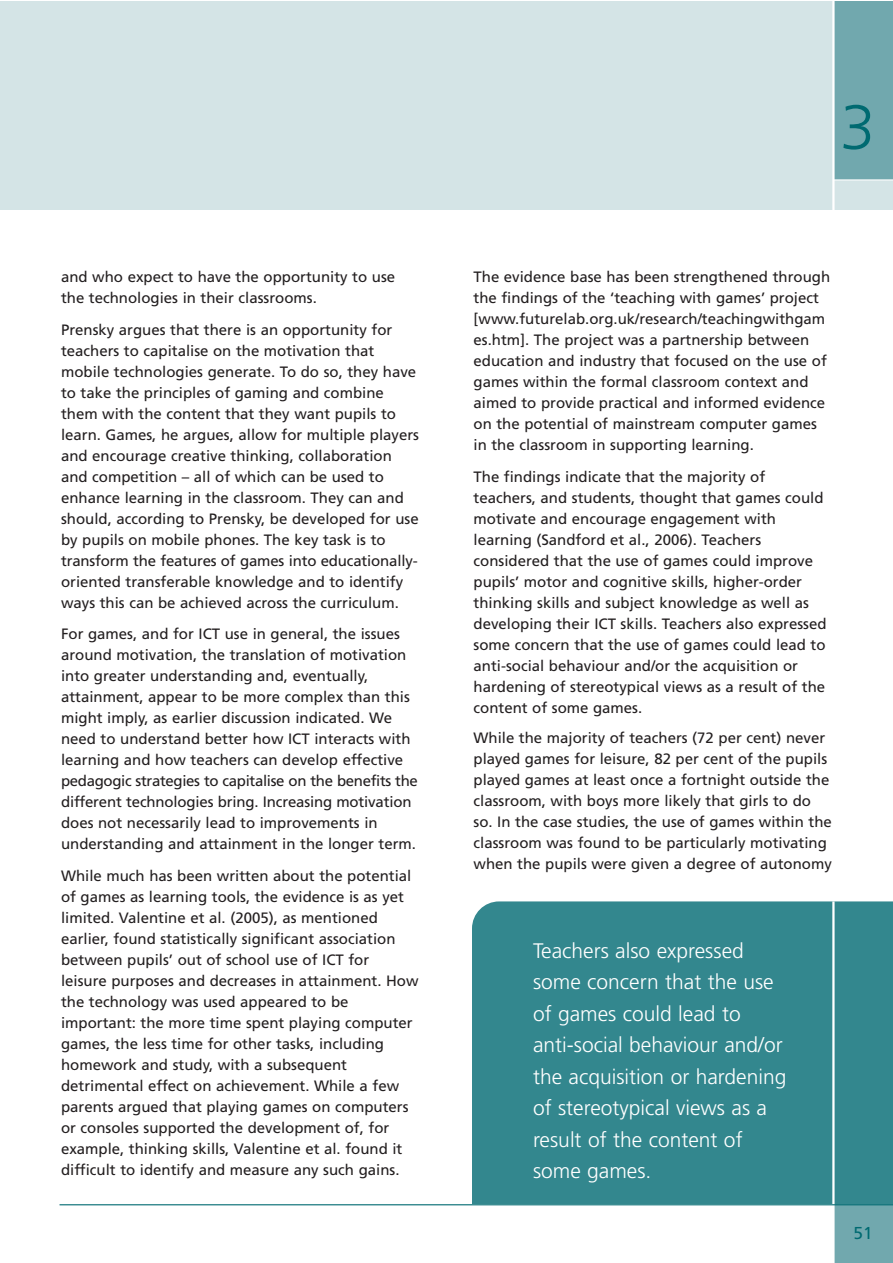
<style>
.page{position:relative;width:893px;height:1263px;background:#fff}
.page>*{position:absolute;margin:0;border:0;box-sizing:border-box;transform-origin:0 0}
.t1{font:300 63px "Frutiger";color:#006a71}
.t2{font:300 21px/31.5px "Frutiger";color:#fff}
.t3{font:17.25px "Frutiger";color:#006a71}
.t4{font:15px/21px "Frutiger";color:#231f20}
</style>
<div class="page">
<div style="left:472px;top:901px;width:420px;height:303px;background:#33878e"></div>
<div style="left:0;top:1px;width:892px;height:209px;background:#d4e4e6"></div>
<div style="left:833px;top:1px;width:59px;height:179px;background:#71a8ae"></div>
<hr style="left:832px;top:1px;width:3px;height:743px;background:#fff">
<hr style="left:833px;top:179px;width:59px;height:1px;background:#fff">
<div style="left:833px;top:1205px;width:59px;height:58px;background:#71a8ae"></div>
<hr style="left:832px;top:901px;width:3px;height:362px;background:#fff">
<hr style="left:60px;top:1204px;width:832px;height:1px;background:#006a71">
<p class="t4" style="left:61px;top:267px;width:336px">and who expect to have the opportunity to use the technologies in their classrooms.</p>
<p class="t4" style="left:61px;top:320px;width:359px">Prensky argues that there is an opportunity for teachers to capitalise on the motivation that mobile technologies generate. To do so, they have to take the principles of gaming and combine them with the content that they want pupils to learn. Games, he argues, allow for multiple players and encourage creative thinking, collaboration and competition – all of which can be used to enhance learning in the classroom. They can and should, according to Prensky, be developed for use by pupils on mobile phones. The key task is to transform the features of games into educationally&shy;oriented transferable knowledge and to identify ways this can be achieved across the curriculum.</p>
<p class="t4" style="left:61px;top:624px;width:358px">For games, and for ICT use in general, the issues around motivation, the translation of motivation into greater understanding and, eventually, attainment, appear to be more complex than this might imply, as earlier discussion indicated. We need to understand better how ICT interacts with learning and how teachers can develop effective pedagogic strategies to capitalise on the benefits the different technologies bring. Increasing motivation does not necessarily lead to improvements in understanding and attainment in the longer term.</p>
<p class="t4" style="left:61px;top:866px;width:359px">While much has been written about the potential of games as learning tools, the evidence is as yet limited. Valentine et al. (2005), as mentioned earlier, found statistically significant association between pupils’ out of school use of ICT for leisure purposes and decreases in attainment. How the technology was used appeared to be important: the more time spent playing computer games, the less time for other tasks, including homework and study, with a subsequent detrimental effect on achievement. While a few parents argued that playing games on computers or consoles supported the development of, for example, thinking skills, Valentine et al. found it difficult to identify and measure any such gains.</p>
<h1 class="t1" style="left:840px;top:102px;width:37px">3</h1>
<p class="t4" style="left:473px;top:267px;width:358px">The evidence base has been strengthened through the findings of the ‘teaching with games’ project [www.futurelab.org.uk/research/teachingwithgam es.htm]. The project was a partnership between education and industry that focused on the use of games within the formal classroom context and aimed to provide practical and informed evidence on the potential of mainstream computer games in the classroom in supporting learning.</p>
<p class="t4" style="left:473px;top:467px;width:355px">The findings indicate that the majority of teachers, and students, thought that games could motivate and encourage engagement with learning (Sandford et al., 2006). Teachers considered that the use of games could improve pupils’ motor and cognitive skills, higher-order thinking skills and subject knowledge as well as developing their ICT skills. Teachers also expressed some concern that the use of games could lead to anti-social behaviour and/or the acquisition or hardening of stereotypical views as a result of the content of some games.</p>
<p class="t4" style="left:473px;top:728px;width:360px">While the majority of teachers (72 per cent) never played games for leisure, 82 per cent of the pupils played games at least once a fortnight outside the classroom, with boys more likely that girls to do so. In the case studies, the use of games within the classroom was found to be particularly motivating when the pupils were given a degree of autonomy</p>
<h2 class="t2" style="left:533px;top:936px;width:255px">Teachers also expressed some concern that the use of games could lead to anti-social behaviour and/or the acquisition or hardening of stereotypical views as a result of the content of some games.</h2>
<p class="t3" style="left:854px;top:1226px;width:21px">51</p>
</div>
